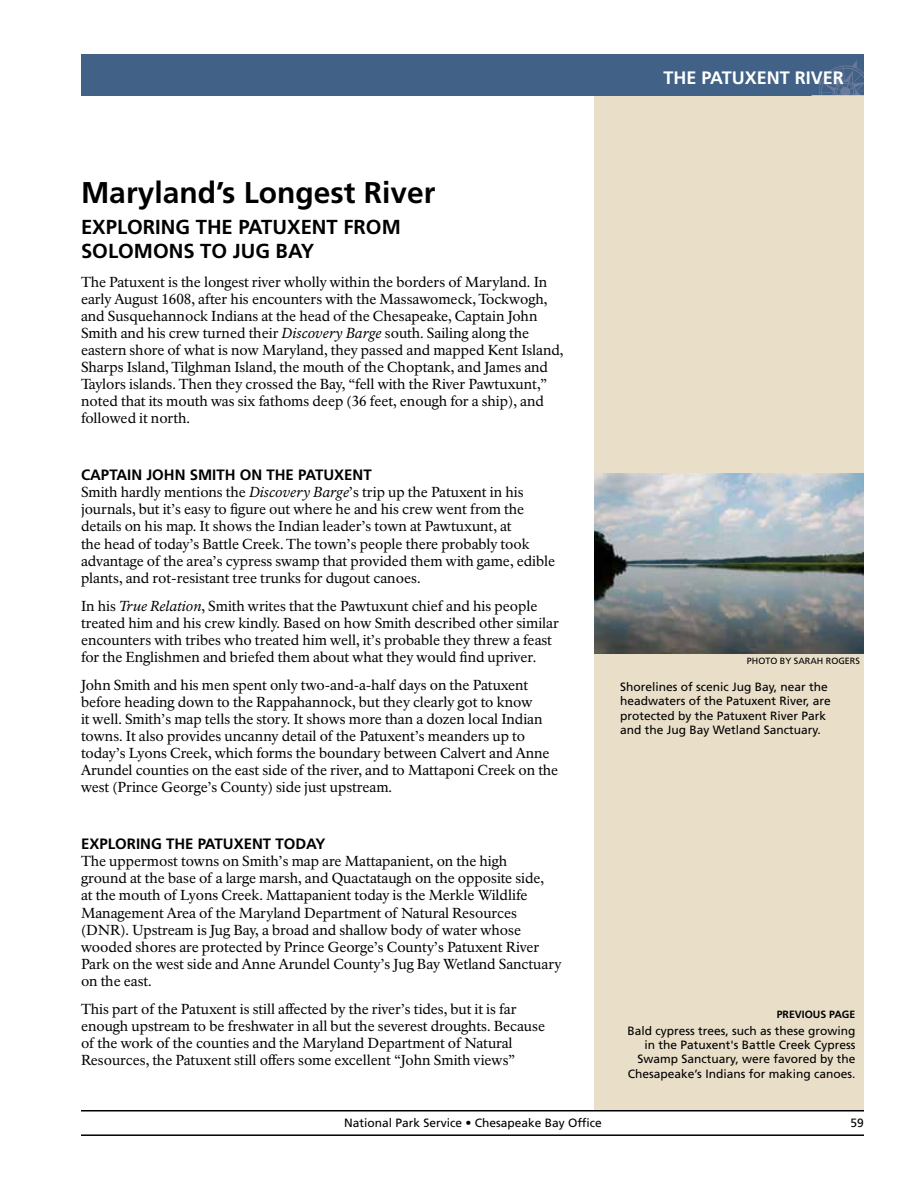
<style>
.page{position:relative;width:918px;height:1188px;background:#fff}
.page>*{position:absolute;margin:0;border:0;box-sizing:border-box;transform-origin:0 0}
.t1{font:700 30px "Frutiger LT Std";color:#000}
.t2{font:700 20.25px/24.3px "Frutiger LT Std";color:#000}
.t3{font:700 18px "Frutiger LT Std";color:#fff}
.t4{font:700 15px "Frutiger LT Std";color:#000}
.t5{font:14.25px/17.1px "NPS Rawlinson OT";letter-spacing:-.005em;color:#000}
.t6{font:12px/14.4px "Frutiger LT Std";color:#000;text-align:right}
.t7{font:700 10.5px "Frutiger LT Std";color:#000}
.t8{font:9px "Frutiger LT Std";color:#000}
.s1{font-style:italic}
</style>
<div class="page">
<div style="left:594px;top:93px;width:270px;height:1017px;background:#e9dfc9"></div>
<hr style="left:81px;top:1134px;width:783px;height:2px;background:#000">
<div style="left:81px;top:54px;width:783px;height:41px;background:#416187"></div>
<svg style="left:814px;top:60px;width:50px;height:35px"></svg>
<hr style="left:81px;top:1110px;width:783px;height:2px;background:#000">
<div style="left:812px;top:95px;width:52px;height:33px;background:#e9dfc9;border:2px solid #e9dfc9"></div>
<img style="left:594px;top:473px;width:270px;height:180px">
<h1 class="t1" style="left:81px;top:174px;width:356px">MARYLAND’S LONGEST RIVER</h1>
<h2 class="t2" style="left:81px;top:214px;width:321px">EXPLORING THE PATUXENT FROM<br>SOLOMONS TO JUG BAY</h2>
<p class="t5" style="left:81px;top:273px;width:484px">The Patuxent is the longest river wholly within the borders of Maryland. In early August 1608, after his encounters with the Massawomeck, Tockwogh, and Susquehannock Indians at the head of the Chesapeake, Captain John Smith and his crew turned their <span class="s1">Discovery Barge</span> south. Sailing along the eastern shore of what is now Maryland, they passed and mapped Kent Island, Sharps Island, Tilghman Island, the mouth of the Choptank, and James and Taylors islands. Then they crossed the Bay, “fell with the River Pawtuxunt,” noted that its mouth was six fathoms deep (36 feet, enough for a ship), and followed it north.</p>
<p class="t4" style="left:81px;top:466px;width:19px">CAPTAIN</p>
<p class="t4" style="left:146px;top:466px;width:18px">JOHN</p>
<p class="t4" style="left:190px;top:466px;width:19px">SMITH</p>
<p class="t4" style="left:240px;top:466px;width:37px">ON THE</p>
<p class="t4" style="left:298px;top:466px;width:11px">PATUXENT</p>
<p class="t5" style="left:81px;top:484px;width:476px">Smith hardly mentions the <span class="s1">Discovery Barge</span>’s trip up the Patuxent in his journals, but it’s easy to figure out where he and his crew went from the details on his map. It shows the Indian leader’s town at Pawtuxunt, at<br>the head of today’s Battle Creek. The town’s people there probably took advantage of the area’s cypress swamp that provided them with game, edible plants, and rot-resistant tree trunks for dugout canoes.</p>
<p class="t5" style="left:81px;top:597px;width:479px">In his <span class="s1">True Relation</span>, Smith writes that the Pawtuxunt chief and his people treated him and his crew kindly. Based on how Smith described other similar encounters with tribes who treated him well, it’s probable they threw a feast for the Englishmen and briefed them about what they would find upriver.</p>
<p class="t5" style="left:81px;top:677px;width:479px">John Smith and his men spent only two-and-a-half days on the Patuxent before heading down to the Rappahannock, but they clearly got to know<br>it well. Smith’s map tells the story. It shows more than a dozen local Indian towns. It also provides uncanny detail of the Patuxent’s meanders up to today’s Lyons Creek, which forms the boundary between Calvert and Anne Arundel counties on the east side of the river, and to Mattaponi Creek on the west (Prince George’s County) side just upstream.</p>
<p class="t3" style="left:663px;top:67px;width:12px">THE</p>
<p class="t3" style="left:701px;top:67px;width:12px">PATUXENT</p>
<p class="t3" style="left:795px;top:67px;width:11px">RIVER</p>
<p class="t8" style="left:747px;top:656px;width:86px">Photo by Sarah Rog</p>
<p class="t8" style="left:845px;top:656px;width:16px">ers</p>
<p class="t6" style="left:620px;top:680px;width:212px;text-align:left">Shorelines of scenic Jug Bay, near the headwaters of the Patuxent River, are protected by the Patuxent River Park and the Jug Bay Wetland Sanctuary.</p>
<p class="t4" style="left:81px;top:835px;width:10px">EXPLORIN</p>
<p class="t4" style="left:151px;top:835px;width:25px">G THE</p>
<p class="t4" style="left:198px;top:835px;width:11px">PATUXENT</p>
<p class="t4" style="left:275px;top:835px;width:11px">TODAY</p>
<p class="t5" style="left:81px;top:853px;width:482px">The uppermost towns on Smith’s map are Mattapanient, on the high<br>ground at the base of a large marsh, and Quactataugh on the opposite side,<br>at the mouth of Lyons Creek. Mattapanient today is the Merkle Wildlife Management Area of the Maryland Department of Natural Resources (DNR). Upstream is Jug Bay, a broad and shallow body of water whose wooded shores are protected by Prince George’s County’s Patuxent River Park on the west side and Anne Arundel County’s Jug Bay Wetland Sanctuary on the east.</p>
<p class="t5" style="left:81px;top:1001px;width:466px">This part of the Patuxent is still affected by the river’s tides, but it is far enough upstream to be freshwater in all but the severest droughts. Because of the work of the counties and the Maryland Department of Natural Resources, the Patuxent still offers some excellent “John Smith views”</p>
<p class="t7" style="left:777px;top:1008px;width:8px">PREVIOU</p>
<p class="t7" style="left:821px;top:1008px;width:35px">S PAGE</p>
<p class="t6" style="left:627px;top:1023px;width:229px">Bald cypress trees, such as these growing in the Patuxent's Battle Creek Cypress Swamp Sanctuary, were favored by the Chesapeake’s Indians for making canoes.</p>
<p class="t6" style="left:344px;top:1115px;width:259px">National Park Service • Chesapeake Bay Office</p>
<p class="t6" style="left:851px;top:1115px;width:15px">59</p>
</div>
